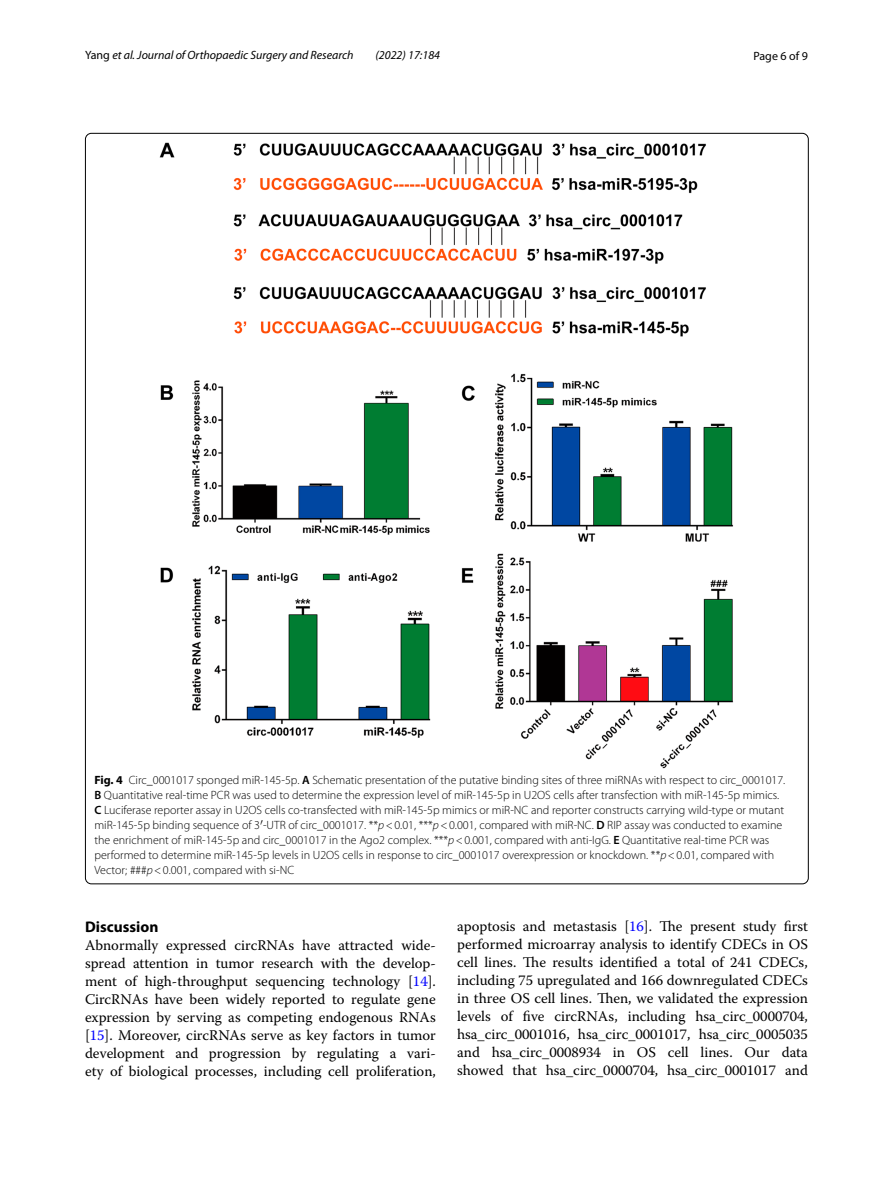
<style>
.page{position:relative;width:893px;height:1187px;background:#fff}
.page>*{position:absolute;margin:0;border:0;box-sizing:border-box;transform-origin:0 0}
.t1{font:700 15.45px "Myriad Pro";color:#000}
.t2{font:14.7px/18px "Warnock Pro";color:#000;text-align:justify}
.t3{font:300 12px/15px "Myriad Pro";color:#000}
.t4{font:italic 12px "Myriad Pro";color:#000}
.t5{font:12px "Myriad Pro";color:#000}
.s1{font-style:normal}
.s2{font-weight:700}
.s3{font-weight:600}
.s4{font-style:italic}
.s5{color:#00f}
</style>
<div class="page">
<img style="left:160px;top:142px;width:574px;height:626px">
<p class="t4" style="left:85px;top:48px;width:270px"><span class="s1">Yang</span> et al. Journal of Orthopaedic Surgery and Research</p>
<p class="t4" style="left:375px;top:48px;width:66px">(2022) 17:184</p>
<p class="t5" style="left:753px;top:48px;width:56px">Page 6 of 9</p>
<p class="t3" style="left:94px;top:772px;width:692px"><span class="s2">Fig. 4</span> Circ_0001017 sponged miR-145-5p. <span class="s3">A</span> Schematic presentation of the putative binding sites of three miRNAs with respect to circ_0001017.<br><span class="s3">B</span> Quantitative real-time PCR was used to determine the expression level of miR-145-5p in U2OS cells after transfection with miR-145-5p mimics.<br><span class="s3">C</span> Luciferase reporter assay in U2OS cells co-transfected with miR-145-5p mimics or miR-NC and reporter constructs carrying wild-type or mutant miR-145-5p binding sequence of 3 -UTR of circ_0001017. **<span class="s4">p</span>&lt;0.01, ***<span class="s4">p</span>&lt;0.001, compared with miR-NC. <span class="s3">D</span> RIP assay was conducted to examine the enrichment of miR-145-5p and circ_0001017 in the Ago2 complex. ***<span class="s4">p</span>&lt;0.001, compared with anti-IgG. <span class="s3">E</span> Quantitative real-time PCR was performed to determine miR-145-5p levels in U2OS cells in response to circ_0001017 overexpression or knockdown. **<span class="s4">p</span>&lt;0.01, compared with Vector; ###<span class="s4">p</span>&lt;0.001, compared with si-NC</p>
<p class="t1" style="left:85px;top:916px;width:75px">Discussion</p>
<p class="t2" style="left:85px;top:935px;width:352px">Abnormally expressed circRNAs have attracted wide&shy;spread attention in tumor research with the develop&shy;ment of high-throughput sequencing technology [<span class="s5">14</span>].<br>CircRNAs have been widely reported to regulate gene expression by serving as competing endogenous RNAs [<span class="s5">15</span>]. Moreover, circRNAs serve as key factors in tumor development and progression by regulating a vari&shy;ety of biological processes, including cell proliferation,</p>
<p class="t2" style="left:457px;top:916px;width:352px">apoptosis and metastasis [<span class="s5">16</span>]. The present study first performed microarray analysis to identify CDECs in OS cell lines. The results identified a total of 241 CDECs, including 75 upregulated and 166 downregulated CDECs in three OS cell lines. Then, we validated the expression levels of five circRNAs, including hsa_circ_0000704, hsa_circ_0001016, hsa_circ_0001017, hsa_circ_0005035 and hsa_circ_0008934 in OS cell lines. Our data showed that hsa_circ_0000704, hsa_circ_0001017 and</p>
</div>
